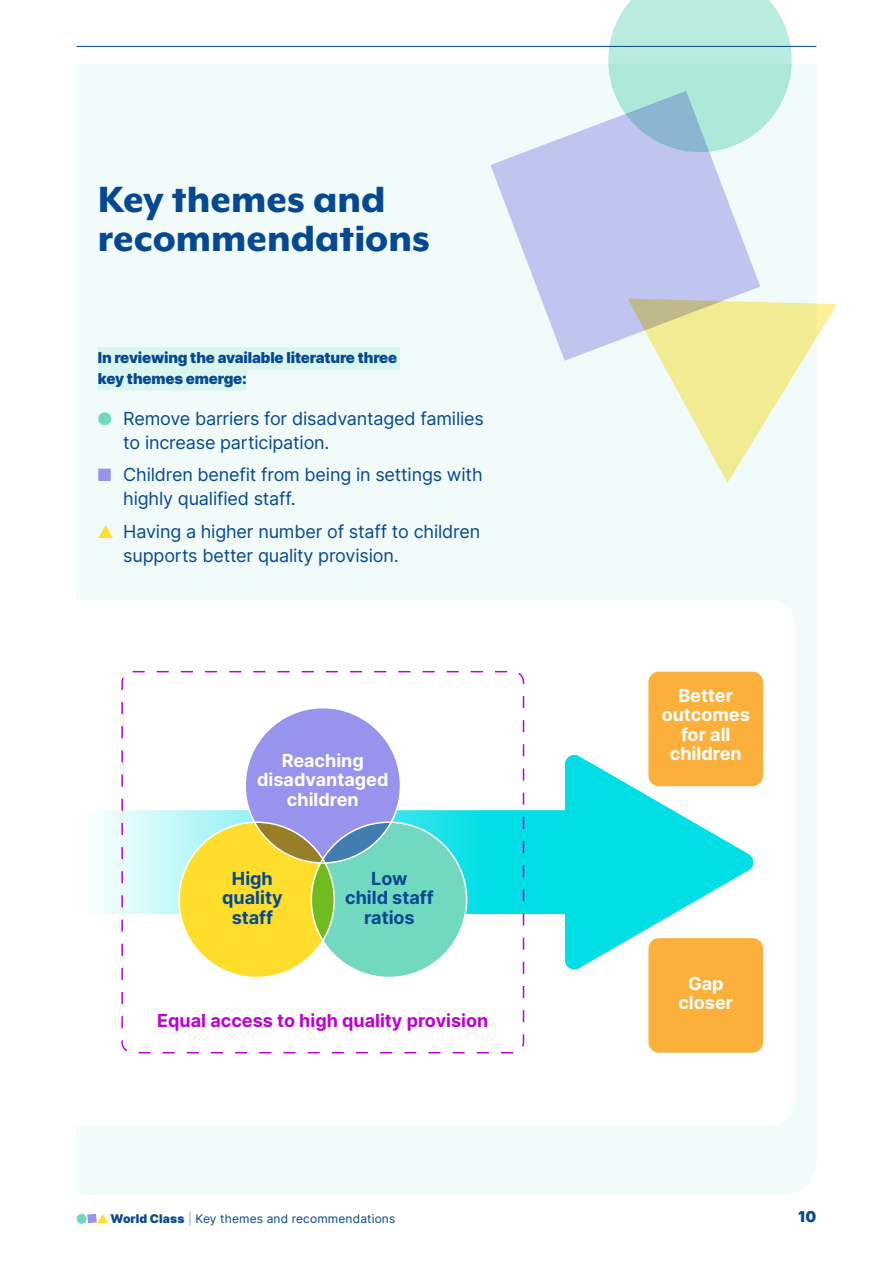
<style>
.page{position:relative;width:893px;height:1263px;background:#fff}
.page>*{position:absolute;margin:0;border:0;box-sizing:border-box;transform-origin:0 0}
.t1{font:800 42px/39px "Mr Eaves XL Mod OT";color:#064891}
.t2{font:18px/24px "Inter";letter-spacing:-.01em;color:#064891}
.t3{font:700 18px/19.5px "Inter";color:#fff;text-align:center}
.t4{font:700 18px/19.5px "Inter";color:#064891;text-align:center}
.t5{font:700 18px "Inter";color:#be00d2}
.t6{font:900 15px/21px "Inter";letter-spacing:-.01em;color:#064891}
.t7{font:12px "Inter";letter-spacing:.01em;color:#064891}
.s1{color:#70d9bf}
.s2{color:#9893ed}
.s3{font-weight:900}
.s4{color:#82a3c8}
</style>
<div class="page">
<svg style="left:87px;top:1214px;width:21px;height:9px"></svg>
<div style="left:77px;top:1214px;width:10px;height:10px;background:#70d9bf;border-radius:50%"></div>
<div style="left:77px;top:64px;width:739px;height:1131px;background:#f1fbf9"></div>
<svg style="left:77px;top:600px;width:718px;height:525px"></svg>
<svg style="left:77px;top:755px;width:678px;height:217px"></svg>
<div style="left:245px;top:708px;width:155px;height:155px;background:#9893ed;border-radius:50%"></div>
<div style="left:311px;top:822px;width:156px;height:155px;background:#70d9bf;border-radius:50%"></div>
<svg style="left:179px;top:822px;width:155px;height:155px;background:#f0d731"></svg>
<div style="left:648px;top:672px;width:115px;height:114px;background:#fbb03b;border-radius:11px"></div>
<div style="left:648px;top:938px;width:115px;height:115px;background:#fbb03b;border-radius:11px"></div>
<div style="left:121px;top:671px;width:403px;height:382px;border:2px dashed #be00d2;border-radius:11px"></div>
<svg style="left:627px;top:299px;width:210px;height:184px"></svg>
<svg style="left:603px;top:0;width:193px;height:157px"></svg>
<svg style="left:490px;top:91px;width:270px;height:270px;fill:#c0c5f0"></svg>
<hr style="left:77px;top:46px;width:739px;height:1px;background:#064891">
<div style="left:98px;top:347px;width:302px;height:23px;background:#dbf6ef"></div>
<div style="left:98px;top:368px;width:149px;height:23px;background:#dbf6ef"></div>
<svg style="left:99px;top:525px;width:28px;height:14px"></svg>
<h1 class="t1" style="left:98px;top:184px;width:333px">Key themes and recommendations</h1>
<p class="t6" style="left:98px;top:347px;width:301px">In reviewing the available literature three key themes emerge:</p>
<p class="t2" style="left:123px;top:406px;width:362px;text-indent:-26px"><span class="s1">●</span> Remove barriers for disadvantaged families to increase participation.</p>
<p class="t2" style="left:123px;top:463px;width:361px;text-indent:-26px"><span class="s2">■</span> Children benefit from being in settings with highly qualified staff.</p>
<p class="t2" style="left:123px;top:519px;width:358px">Having a higher number of staff to children supports better quality provision.</p>
<p class="t3" style="left:257px;top:750px;width:133px">Reaching disadvantaged children</p>
<p class="t4" style="left:222px;top:868px;width:62px">High quality staff</p>
<p class="t4" style="left:345px;top:868px;width:90px">Low<br>child staff ratios</p>
<p class="t5" style="left:157px;top:1010px;width:333px">Equal access to high quality provision</p>
<p class="t3" style="left:662px;top:685px;width:90px">Better outcomes for all children</p>
<p class="t3" style="left:678px;top:973px;width:56px">Gap closer</p>
<p class="t7" style="left:111px;top:1211px;width:286px"><span class="s3">World Class</span> <span class="s4">|</span> Key themes and recommendations</p>
<p class="t6" style="left:798px;top:1206px;width:20px">10</p>
</div>
